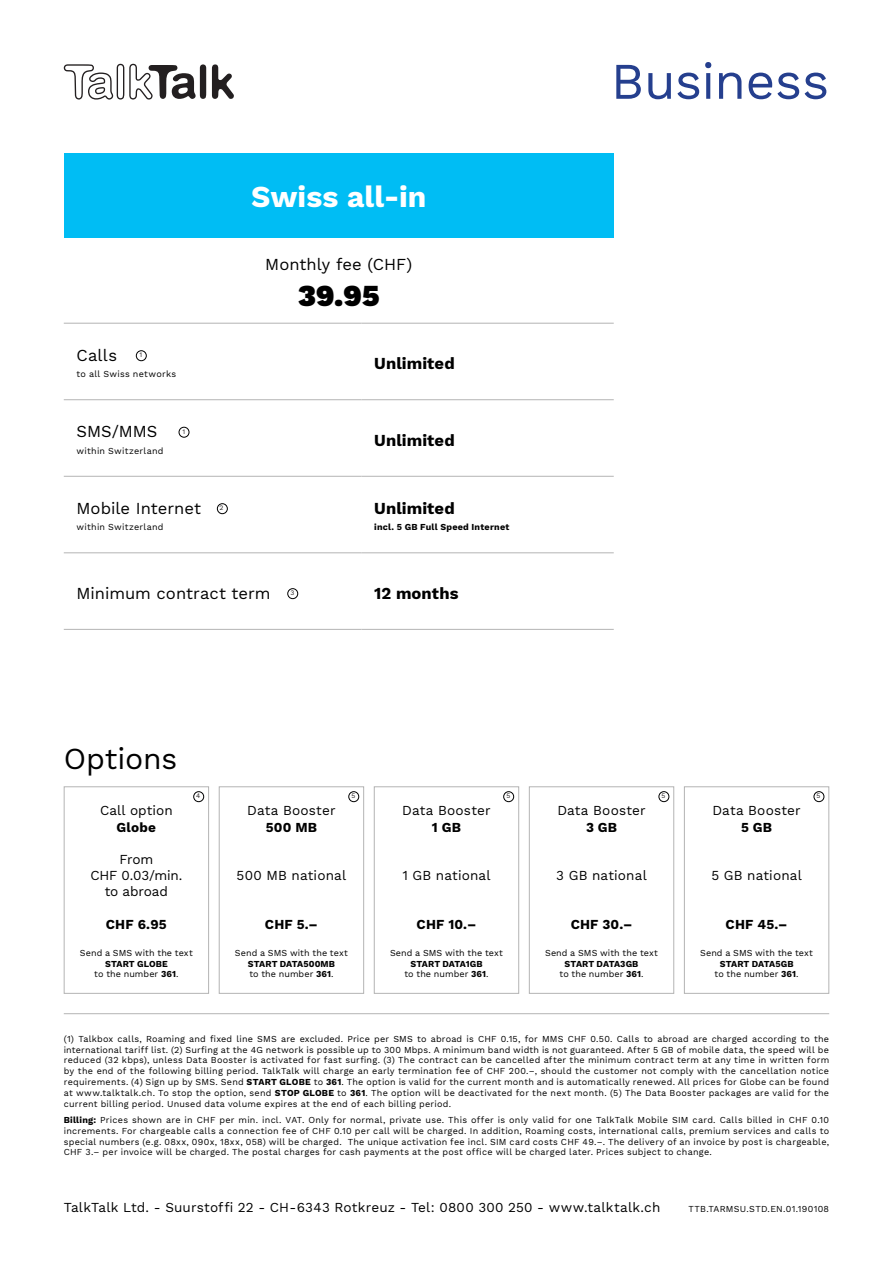
<style>
.page{position:relative;width:893px;height:1263px;background:#fff}
.page>*{position:absolute;margin:0;border:0;box-sizing:border-box;transform-origin:0 0}
.t1{font:51.3px "Work Sans";letter-spacing:-.01em;color:#253f8e}
.t2{font:700 30px "Work Sans";color:#fff}
.t3{font:30px "Work Sans";letter-spacing:-.01em;color:#000}
.t4{font:900 30px "Work Sans";color:#000}
.t5{font:16.5px "Work Sans";color:#000}
.t6{font:700 16.5px "Work Sans";letter-spacing:.005em;color:#000}
.t7{font:13.5px "Work Sans";letter-spacing:.01em;color:#000}
.t8{font:700 13.5px "Work Sans";letter-spacing:.015em;color:#000}
.t9{font:13.5px/16.2px "Work Sans";letter-spacing:-.01em;color:#000;text-align:center}
.t10{font:9px/10.8px "Work Sans";letter-spacing:.025em;color:#000;text-align:justify}
.t11{font:700 9px/10.8px "Work Sans";letter-spacing:.01em;color:#000;text-align:center}
.t12{font:9px "Work Sans";letter-spacing:.005em;color:#000}
.t13{font:6.75px "Work Sans";color:#231f20}
.s1{font-weight:400}
.s2{font-weight:700}
</style>
<div class="page">
<hr style="left:64px;top:1013px;width:765px;height:1px;background:#b4b4b4">
<svg style="left:212px;top:64px;width:22px;height:35px"></svg>
<svg style="left:64px;top:64px;width:142px;height:36px"></svg>
<div style="left:64px;top:153px;width:550px;height:85px;background:#00bdf4"></div>
<hr style="left:64px;top:399px;width:297px;height:1px;background:#b4b4b4">
<hr style="left:361px;top:399px;width:253px;height:1px;background:#b4b4b4">
<hr style="left:64px;top:323px;width:297px;height:1px;background:#b4b4b4">
<hr style="left:361px;top:323px;width:253px;height:1px;background:#b4b4b4">
<hr style="left:64px;top:476px;width:297px;height:1px;background:#b4b4b4">
<hr style="left:361px;top:476px;width:253px;height:1px;background:#b4b4b4">
<hr style="left:64px;top:552px;width:297px;height:1px;background:#b4b4b4">
<hr style="left:361px;top:552px;width:253px;height:1px;background:#b4b4b4">
<hr style="left:64px;top:629px;width:297px;height:1px;background:#b4b4b4">
<hr style="left:361px;top:629px;width:253px;height:1px;background:#b4b4b4">
<div style="left:217px;top:503px;width:11px;height:11px;border:1px solid #000;border-radius:50%"></div>
<div style="left:287px;top:588px;width:11px;height:11px;border:1px solid #000;border-radius:50%"></div>
<div style="left:64px;top:786px;width:145px;height:208px;border:1px solid #b4b4b4"></div>
<div style="left:193px;top:791px;width:11px;height:11px;border:1px solid #000;border-radius:50%"></div>
<div style="left:219px;top:786px;width:145px;height:208px;border:1px solid #b4b4b4"></div>
<div style="left:348px;top:791px;width:11px;height:11px;border:1px solid #000;border-radius:50%"></div>
<div style="left:374px;top:786px;width:145px;height:208px;border:1px solid #b4b4b4"></div>
<div style="left:503px;top:791px;width:11px;height:11px;border:1px solid #000;border-radius:50%"></div>
<div style="left:529px;top:786px;width:145px;height:208px;border:1px solid #b4b4b4"></div>
<div style="left:658px;top:791px;width:11px;height:11px;border:1px solid #000;border-radius:50%"></div>
<div style="left:684px;top:786px;width:145px;height:208px;border:1px solid #b4b4b4"></div>
<div style="left:814px;top:791px;width:10px;height:11px;border:1px solid #000;border-radius:50%"></div>
<div style="left:179px;top:427px;width:10px;height:11px;border:1px solid #000;border-radius:50%"></div>
<div style="left:136px;top:350px;width:11px;height:11px;border:1px solid #000;border-radius:50%"></div>
<h2 class="t2" style="left:251px;top:179px;width:177px">Swiss all-in</h2>
<h3 class="t5" style="left:77px;top:345px;width:42px">Calls</h3>
<p class="t10" style="left:77px;top:369px;width:101px">to all Swiss networks</p>
<p class="t13" style="left:140px;top:351px;width:4px">1</p>
<h3 class="t5" style="left:77px;top:422px;width:82px">SMS/MMS</h3>
<p class="t10" style="left:77px;top:446px;width:89px">within Switzerland</p>
<p class="t13" style="left:182px;top:428px;width:4px">1</p>
<h3 class="t5" style="left:77px;top:499px;width:126px">Mobile Internet</h3>
<p class="t10" style="left:77px;top:522px;width:89px">within Switzerland</p>
<p class="t13" style="left:219px;top:504px;width:5px">2</p>
<h3 class="t5" style="left:265px;top:255px;width:148px">Monthly fee (CHF)</h3>
<h2 class="t4" style="left:298px;top:279px;width:83px">39.95</h2>
<h3 class="t6" style="left:374px;top:354px;width:82px">Unlimited</h3>
<h3 class="t6" style="left:374px;top:430px;width:82px">Unlimited</h3>
<h3 class="t6" style="left:374px;top:499px;width:82px">Unlimited</h3>
<p class="t11" style="left:374px;top:522px;width:137px">incl. 5 GB Full Speed Internet</p>
<h3 class="t5" style="left:77px;top:583px;width:196px">Minimum contract term</h3>
<h3 class="t6" style="left:374px;top:584px;width:86px">12 months</h3>
<p class="t13" style="left:290px;top:589px;width:5px">3</p>
<h1 class="t1" style="left:611px;top:51px;width:220px">Business</h1>
<h2 class="t3" style="left:64px;top:741px;width:115px">Options</h2>
<p class="t13" style="left:196px;top:792px;width:6px">4</p>
<h3 class="t7" style="left:100px;top:803px;width:74px">Call option</h3>
<h3 class="t8" style="left:117px;top:819px;width:41px">Globe</h3>
<h3 class="t9" style="left:90px;top:852px;width:94px">From<br>CHF 0.03/min. to abroad</h3>
<h3 class="t8" style="left:106px;top:916px;width:62px">CHF 6.95</h3>
<p class="t12" style="left:80px;top:947px;width:114px">Send a SMS with the text</p>
<p class="t11" style="left:94px;top:958px;width:86px">START GLOBE<br><span class="s1">to the number</span> 361<span class="s1">.</span></p>
<p class="t13" style="left:351px;top:792px;width:5px">5</p>
<h3 class="t7" style="left:247px;top:803px;width:90px">Data Booster</h3>
<h3 class="t8" style="left:266px;top:819px;width:53px">500 MB</h3>
<h3 class="t7" style="left:237px;top:867px;width:111px">500 MB national</h3>
<h3 class="t8" style="left:265px;top:916px;width:54px">CHF 5.–</h3>
<p class="t12" style="left:235px;top:947px;width:114px">Send a SMS with the text</p>
<p class="t11" style="left:248px;top:958px;width:89px;text-align:left">START DATA500MB <span class="s1">to the number</span> 361<span class="s1">.</span></p>
<p class="t13" style="left:506px;top:792px;width:5px">5</p>
<h3 class="t7" style="left:402px;top:803px;width:90px">Data Booster</h3>
<h3 class="t8" style="left:432px;top:819px;width:31px">1 GB</h3>
<h3 class="t7" style="left:402px;top:867px;width:90px">1 GB national</h3>
<h3 class="t8" style="left:417px;top:916px;width:61px">CHF 10.–</h3>
<p class="t12" style="left:390px;top:947px;width:114px">Send a SMS with the text</p>
<p class="t11" style="left:404px;top:958px;width:86px">START DATA1GB<br><span class="s1">to the number</span> 361<span class="s1">.</span></p>
<p class="t13" style="left:662px;top:792px;width:5px">5</p>
<h3 class="t7" style="left:557px;top:803px;width:90px">Data Booster</h3>
<h3 class="t8" style="left:586px;top:819px;width:33px">3 GB</h3>
<h3 class="t7" style="left:556px;top:867px;width:92px">3 GB national</h3>
<h3 class="t8" style="left:571px;top:916px;width:63px">CHF 30.–</h3>
<p class="t12" style="left:545px;top:947px;width:114px">Send a SMS with the text</p>
<p class="t11" style="left:559px;top:958px;width:86px">START DATA3GB <span class="s1">to the number</span> 361<span class="s1">.</span></p>
<p class="t13" style="left:817px;top:792px;width:5px">5</p>
<h3 class="t7" style="left:712px;top:803px;width:90px">Data Booster</h3>
<h3 class="t8" style="left:741px;top:819px;width:32px">5 GB</h3>
<h3 class="t7" style="left:711px;top:867px;width:92px">5 GB national</h3>
<h3 class="t8" style="left:726px;top:916px;width:63px">CHF 45.–</h3>
<p class="t12" style="left:700px;top:947px;width:114px">Send a SMS with the text</p>
<p class="t11" style="left:714px;top:958px;width:86px">START DATA5GB <span class="s1">to the number</span> 361<span class="s1">.</span></p>
<p class="t10" style="left:64px;top:1034px;width:767px">(1) Talkbox calls, Roaming and fixed line SMS are excluded. Price per SMS to abroad is CHF 0.15, for MMS CHF 0.50. Calls to abroad are charged according to the international tariff list. (2) Surfing at the 4G network is possible up to 300 Mbps. A minimum band width is not guaranteed. After 5 GB of mobile data, the speed will be reduced (32 kbps), unless Data Booster is activated for fast surfing. (3) The contract can be cancelled after the minimum contract term at any time in written form by the end of the following billing period. TalkTalk will charge an early termination fee of CHF 200.–, should the customer not comply with the cancellation notice requirements. (4) Sign up by SMS. Send <span class="s2">START GLOBE</span> to <span class="s2">361</span>. The option is valid for the current month and is automatically renewed. All prices for Globe can be found at www.talktalk.ch. To stop the option, send <span class="s2">STOP GLOBE</span> to <span class="s2">361</span>. The option will be deactivated for the next month. (5) The Data Booster packages are valid for the current billing period. Unused data volume expires at the end of each billing period.</p>
<p class="t10" style="left:64px;top:1115px;width:767px"><span class="s2">Billing:</span> Prices shown are in CHF per min. incl. VAT. Only for normal, private use. This offer is only valid for one TalkTalk Mobile SIM card. Calls billed in CHF 0.10 increments. For chargeable calls a connection fee of CHF 0.10 per call will be charged. In addition, Roaming costs, international calls, premium services and calls to special numbers (e.g. 08xx, 090x, 18xx, 058) will be charged. The unique activation fee incl. SIM card costs CHF 49.–. The delivery of an invoice by post is chargeable, CHF 3.– per invoice will be charged. The postal charges for cash payments at the post office will be charged later. Prices subject to change.</p>
<h3 class="t7" style="left:64px;top:1199px;width:598px">TalkTalk Ltd. - Suurstoffi 22 - CH-6343 Rotkreuz - Tel: 0800 300 250 - www.talktalk.ch</h3>
<p class="t10" style="left:688px;top:1204px;width:142px">TTB.TARMSU.STD.EN.01.190108</p>
</div>
